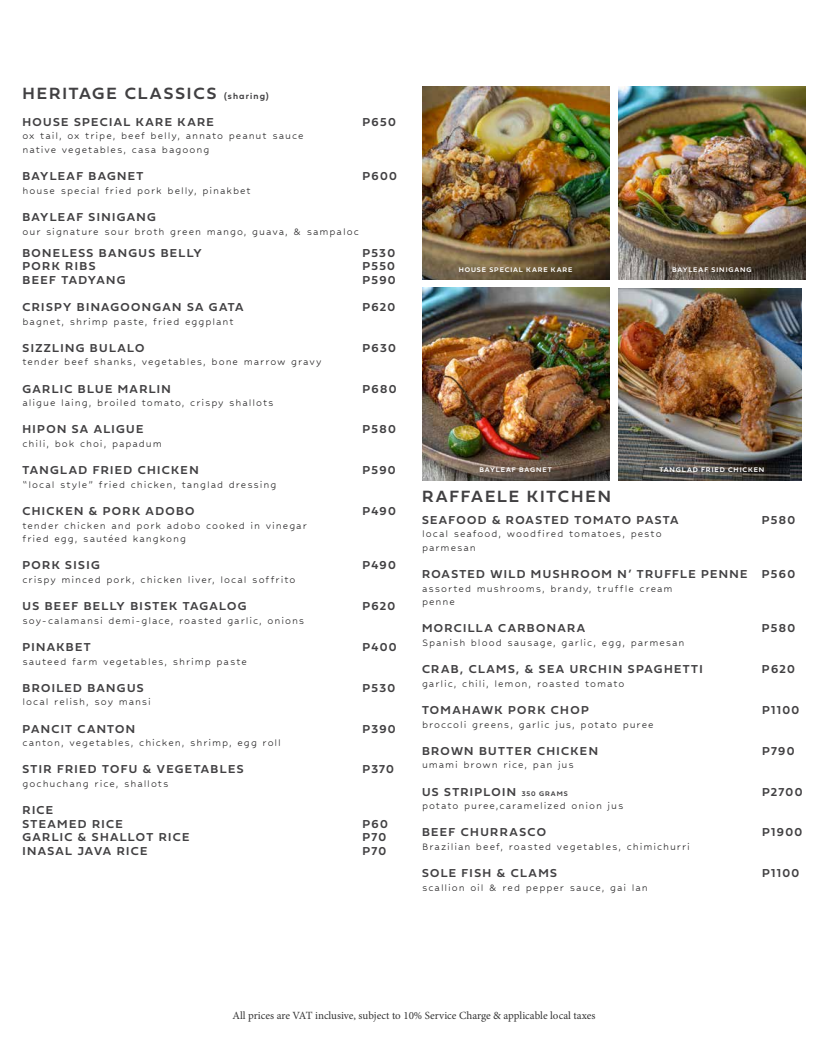
<style>
.page{position:relative;width:828px;height:1044px;background:#fff}
.page>*{position:absolute;margin:0;border:0;box-sizing:border-box;transform-origin:0 0}
.t1{font:17px "Fieldwork Geo Demibold";letter-spacing:.11em;color:#414042}
.t2{font:12px/13.6px "Hubballi";letter-spacing:.08em;color:#292829}
.t3{font:12px/13.6px "Fieldwork Geo Demibold";letter-spacing:.11em;color:#414042}
.t4{font:11px "Minion Pro";color:#000}
.t5{font:7px "Fieldwork Geo Demibold";letter-spacing:.13em;color:#fff}
.s1{font-size:9px}
.s2{font-size:7px}
</style>
<div class="page">
<img style="left:422px;top:87px;width:187px;height:193px">
<img style="left:618px;top:87px;width:188px;height:193px">
<img style="left:422px;top:288px;width:187px;height:193px">
<img style="left:618px;top:288px;width:184px;height:192px">
<h1 class="t1" style="left:22px;top:80px;width:248px">HERITAGE CLASSICS <span class="s1">(sharing)</span></h1>
<p class="t3" style="left:22px;top:114px;width:193px">HOUSE SPECIAL KARE KARE</p>
<p class="t3" style="left:362px;top:114px;width:35px">P650</p>
<p class="t2" style="left:22px;top:128px;width:283px">ox tail, ox tripe, beef belly, annato peanut sauce native vegetables, casa bagoong</p>
<p class="t3" style="left:22px;top:169px;width:122px">BAYLEAF BAGNET</p>
<p class="t3" style="left:362px;top:169px;width:36px">P600</p>
<p class="t2" style="left:22px;top:183px;width:230px">house special fried pork belly, pinakbet</p>
<p class="t3" style="left:22px;top:210px;width:135px">BAYLEAF SINIGANG</p>
<p class="t2" style="left:22px;top:224px;width:338px">our signature sour broth green mango, guava, &amp; sampaloc</p>
<p class="t3" style="left:22px;top:245px;width:181px">BONELESS BANGUS BELLY</p>
<p class="t3" style="left:362px;top:245px;width:34px">P530</p>
<p class="t3" style="left:22px;top:259px;width:75px">PORK RIBS</p>
<p class="t3" style="left:362px;top:259px;width:34px">P550</p>
<p class="t3" style="left:22px;top:273px;width:104px">BEEF TADYANG</p>
<p class="t3" style="left:363px;top:273px;width:35px">P590</p>
<p class="t3" style="left:23px;top:300px;width:222px">CRISPY BINAGOONGAN SA GATA</p>
<p class="t3" style="left:363px;top:300px;width:34px">P620</p>
<p class="t2" style="left:23px;top:314px;width:213px">bagnet, shrimp paste, fried eggplant</p>
<p class="t3" style="left:23px;top:341px;width:124px">SIZZLING BULALO</p>
<p class="t3" style="left:363px;top:341px;width:35px">P630</p>
<p class="t2" style="left:23px;top:355px;width:301px">tender beef shanks, vegetables, bone marrow gravy</p>
<p class="t3" style="left:23px;top:381px;width:150px">GARLIC BLUE MARLIN</p>
<p class="t3" style="left:363px;top:381px;width:36px">P680</p>
<p class="t2" style="left:23px;top:395px;width:253px">aligue laing, broiled tomato, crispy shallots</p>
<p class="t3" style="left:23px;top:422px;width:122px">HIPON SA ALIGUE</p>
<p class="t3" style="left:363px;top:422px;width:35px">P580</p>
<p class="t2" style="left:23px;top:436px;width:141px">chili, bok choi, papadum</p>
<p class="t3" style="left:23px;top:463px;width:178px">TANGLAD FRIED CHICKEN</p>
<p class="t3" style="left:363px;top:463px;width:35px">P590</p>
<p class="t2" style="left:23px;top:477px;width:256px">“local style” fried chicken, tanglad dressing</p>
<p class="t3" style="left:23px;top:504px;width:173px">CHICKEN &amp; PORK ADOBO</p>
<p class="t3" style="left:363px;top:504px;width:35px">P490</p>
<p class="t2" style="left:23px;top:518px;width:286px">tender chicken and pork adobo cooked in vinegar fried egg, sautéed kangkong</p>
<p class="t3" style="left:23px;top:558px;width:79px">PORK SISIG</p>
<p class="t3" style="left:363px;top:558px;width:35px">P490</p>
<p class="t2" style="left:23px;top:572px;width:274px">crispy minced pork, chicken liver, local soffrito</p>
<p class="t3" style="left:23px;top:599px;width:225px">US BEEF BELLY BISTEK TAGALOG</p>
<p class="t3" style="left:363px;top:599px;width:34px">P620</p>
<p class="t2" style="left:23px;top:613px;width:283px">soy-calamansi demi-glace, roasted garlic, onions</p>
<p class="t3" style="left:23px;top:640px;width:70px">PINAKBET</p>
<p class="t3" style="left:363px;top:640px;width:36px">P400</p>
<p class="t2" style="left:23px;top:654px;width:226px">sauteed farm vegetables, shrimp paste</p>
<p class="t3" style="left:23px;top:681px;width:123px">BROILED BANGUS</p>
<p class="t3" style="left:363px;top:681px;width:34px">P530</p>
<p class="t2" style="left:23px;top:695px;width:130px">local relish, soy mansi</p>
<p class="t3" style="left:23px;top:721px;width:114px">PANCIT CANTON</p>
<p class="t3" style="left:363px;top:721px;width:35px">P390</p>
<p class="t2" style="left:23px;top:735px;width:260px">canton, vegetables, chicken, shrimp, egg roll</p>
<p class="t3" style="left:23px;top:762px;width:222px">STIR FRIED TOFU &amp; VEGETABLES</p>
<p class="t3" style="left:363px;top:762px;width:33px">P370</p>
<p class="t2" style="left:23px;top:776px;width:147px">gochuchang rice, shallots</p>
<p class="t3" style="left:23px;top:803px;width:102px">RICE<br>STEAMED RICE</p>
<p class="t3" style="left:363px;top:817px;width:27px">P60</p>
<p class="t3" style="left:23px;top:830px;width:168px">GARLIC &amp; SHALLOT RICE</p>
<p class="t3" style="left:363px;top:830px;width:25px">P70</p>
<p class="t3" style="left:23px;top:844px;width:126px">INASAL JAVA RICE</p>
<p class="t3" style="left:363px;top:844px;width:25px">P70</p>
<p class="t5" style="left:459px;top:264px;width:115px">HOUSE SPECIAL KARE KARE</p>
<p class="t5" style="left:480px;top:464px;width:74px">BAYLEAF BAGNET</p>
<p class="t5" style="left:672px;top:264px;width:81px">BAYLEAF SINIGANG</p>
<p class="t5" style="left:659px;top:464px;width:107px">TANGLAD FRIED CHICKEN</p>
<h1 class="t1" style="left:422px;top:483px;width:190px">RAFFAELE KITCHEN</h1>
<p class="t3" style="left:422px;top:512px;width:258px">SEAFOOD &amp; ROASTED TOMATO PASTA</p>
<p class="t3" style="left:762px;top:512px;width:35px">P580</p>
<p class="t2" style="left:422px;top:526px;width:241px">local seafood, woodfired tomatoes, pesto parmesan</p>
<p class="t3" style="left:422px;top:567px;width:375px">ROASTED WILD MUSHROOM N’ TRUFFLE PENNE P560</p>
<p class="t2" style="left:422px;top:581px;width:252px">assorted mushrooms, brandy, truffle cream penne</p>
<p class="t3" style="left:422px;top:621px;width:165px">MORCILLA CARBONARA</p>
<p class="t3" style="left:762px;top:621px;width:35px">P580</p>
<p class="t2" style="left:422px;top:635px;width:264px">Spanish blood sausage, garlic, egg, parmesan</p>
<p class="t3" style="left:422px;top:662px;width:282px">CRAB, CLAMS, &amp; SEA URCHIN SPAGHETTI</p>
<p class="t3" style="left:762px;top:662px;width:34px">P620</p>
<p class="t2" style="left:422px;top:676px;width:204px">garlic, chili, lemon, roasted tomato</p>
<p class="t3" style="left:422px;top:703px;width:168px">TOMAHAWK PORK CHOP</p>
<p class="t3" style="left:762px;top:703px;width:39px">P1100</p>
<p class="t2" style="left:422px;top:717px;width:233px">broccoli greens, garlic jus, potato puree</p>
<p class="t3" style="left:422px;top:744px;width:177px">BROWN BUTTER CHICKEN</p>
<p class="t3" style="left:762px;top:744px;width:34px">P790</p>
<p class="t2" style="left:422px;top:758px;width:153px">umami brown rice, pan jus</p>
<p class="t3" style="left:422px;top:784px;width:147px">US STRIPLOIN <span class="s2">350 GRAMS</span></p>
<p class="t3" style="left:762px;top:784px;width:42px">P2700</p>
<p class="t2" style="left:422px;top:798px;width:203px">potato puree,caramelized onion jus</p>
<p class="t3" style="left:422px;top:825px;width:125px">BEEF CHURRASCO</p>
<p class="t3" style="left:762px;top:825px;width:42px">P1900</p>
<p class="t2" style="left:422px;top:839px;width:270px">Brazilian beef, roasted vegetables, chimichurri</p>
<p class="t3" style="left:422px;top:866px;width:137px">SOLE FISH &amp; CLAMS</p>
<p class="t3" style="left:762px;top:866px;width:39px">P1100</p>
<p class="t2" style="left:422px;top:880px;width:227px">scallion oil &amp; red pepper sauce, gai lan</p>
<p class="t4" style="left:232px;top:1009px;width:365px">All prices are VAT inclusive, subject to 10% Service Charge &amp; applicable local taxes</p>
</div>
